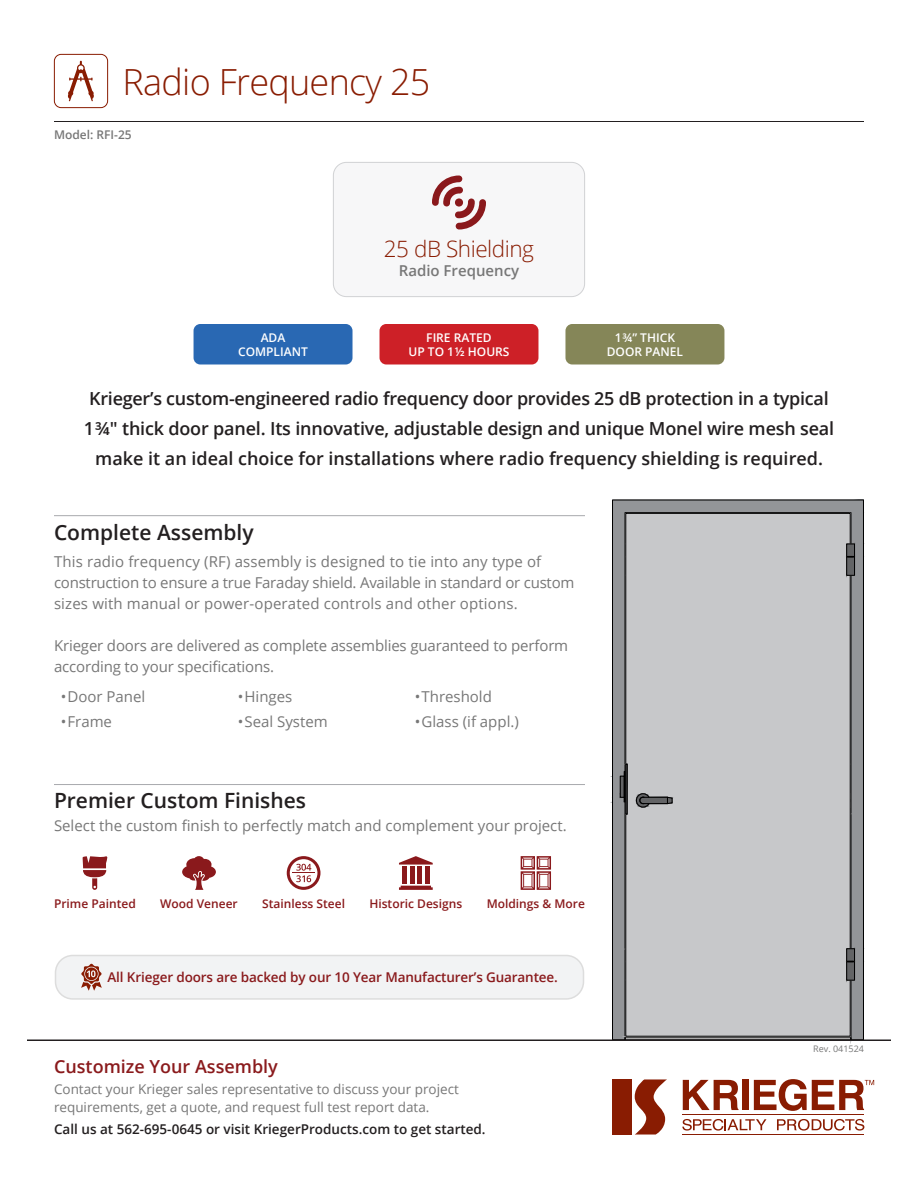
<style>
.page{position:relative;width:918px;height:1188px;background:#fff}
.page>*{position:absolute;margin:0;border:0;box-sizing:border-box;transform-origin:0 0}
.t1{font:300 36px "Open Sans";letter-spacing:-.02em;color:#891c02}
.Ratings_-_Title{font:300 22.5px "Open Sans";letter-spacing:-.02em;color:#891c02}
.Body_-_Section_Title_with_Rule{font:600 21px "Open Sans";color:#231f20}
.Text_-_Intro{font:600 18px/30px "Open Sans";letter-spacing:-.01em;color:#231f20;text-align:center}
.t2{font:600 18px "Open Sans";color:#8a1a1c}
.Text_-_Summary{font:15px/21px "Open Sans";color:#777}
.Ratings_-_Subhead{font:600 15px "Open Sans";color:#777}
.Text_-_Summary-2{font:13.5px/18px "Open Sans";color:#777}
.Text_-_Summary-3{font:600 13.5px "Open Sans";color:#231f20}
.t3{font:600 13.5px "Open Sans";letter-spacing:-.01em;color:#8a1a1c}
.Ratings_-_Subhead-2{font:600 12px "Open Sans";color:#8a1a1c}
.t4{font:600 12px/14.4px "Open Sans";color:#fff;text-align:center}
.t5{font:600 12px "Open Sans";color:#777}
.t6{font:9px "Open Sans";color:#777}
</style>
<div class="page">
<svg style="left:612px;top:499px;width:252px;height:541px;background:#babbbd"></svg>
<div style="left:625px;top:764px;width:3px;height:51px;border:1px solid #000"></div>
<div style="left:624px;top:771px;width:2px;height:32px;border:1px solid #000"></div>
<div style="left:620px;top:776px;width:5px;height:22px;border:1px solid #000"></div>
<div style="left:380px;top:324px;width:158px;height:40px;background:#cd2027;border-radius:7px"></div>
<div style="left:194px;top:324px;width:159px;height:40px;background:#2968b3;border-radius:7px"></div>
<div style="left:565px;top:324px;width:159px;height:40px;background:#858658;border-radius:7px"></div>
<hr style="left:54px;top:784px;width:531px;height:1px;background:#a8a9ad">
<svg style="left:521px;top:856px;width:30px;height:34px"></svg>
<svg style="left:399px;top:886px;width:34px;height:4px"></svg>
<div style="left:402px;top:866px;width:5px;height:18px;background:#8a191c"></div>
<hr style="left:410px;top:866px;width:4px;height:18px;background:#8a191c">
<hr style="left:418px;top:866px;width:4px;height:18px;background:#8a191c">
<hr style="left:425px;top:866px;width:4px;height:18px;background:#8a191c">
<svg style="left:399px;top:856px;width:34px;height:9px"></svg>
<svg style="left:287px;top:856px;width:33px;height:34px"></svg>
<svg style="left:182px;top:856px;width:34px;height:34px"></svg>
<svg style="left:82px;top:856px;width:25px;height:34px"></svg>
<hr style="left:54px;top:515px;width:531px;height:1px;background:#a8a9ad">
<div style="left:56px;top:956px;width:528px;height:43px;background:#f2f3f4;border-radius:17px"></div>
<div style="left:55px;top:955px;width:529px;height:45px;border:2px solid #ddd;border-radius:17px"></div>
<svg style="left:81px;top:964px;width:21px;height:27px"></svg>
<div style="left:333px;top:162px;width:252px;height:135px;background:#f7f7f8;border-radius:13px"></div>
<div style="left:333px;top:162px;width:252px;height:135px;border:1px solid #d1d2d4;border-radius:13px"></div>
<svg style="left:432px;top:176px;width:54px;height:53px"></svg>
<div style="left:612px;top:1079px;width:19px;height:56px;background:#891c02"></div>
<svg style="left:635px;top:1079px;width:32px;height:56px"></svg>
<svg style="left:683px;top:1080px;width:55px;height:30px"></svg>
<div style="left:742px;top:1080px;width:7px;height:30px;background:#891c02"></div>
<hr style="left:683px;top:1115px;width:181px;height:1px;background:#891c02">
<svg style="left:682px;top:1119px;width:84px;height:12px"></svg>
<svg style="left:777px;top:1119px;width:87px;height:12px"></svg>
<hr style="left:683px;top:1134px;width:181px;height:1px;background:#891c02">
<svg style="left:754px;top:1079px;width:120px;height:32px"></svg>
<hr style="left:27px;top:1040px;width:864px;height:1px;background:#231f20">
<hr style="left:54px;top:121px;width:810px;height:1px;background:#231f20">
<div style="left:54px;top:54px;width:54px;height:54px;border:1px solid #891c02;border-radius:7px"></div>
<svg style="left:68px;top:61px;width:26px;height:40px"></svg>
<h1 class="t1" style="left:123px;top:57px;width:309px">Radio Frequency 25</h1>
<p class="t5" style="left:54px;top:126px;width:79px">Model: RFI-25</p>
<p class="Ratings_-_Title" style="left:384px;top:233px;width:152px">25 dB Shielding</p>
<p class="Ratings_-_Subhead" style="left:399px;top:260px;width:122px">Radio Frequency</p>
<p class="t4" style="left:238px;top:330px;width:71px">ADA<br>COMPLIANT</p>
<p class="t4" style="left:615px;top:330px;width:62px">1 ¾” THICK</p>
<p class="t4" style="left:426px;top:330px;width:67px">FIRE RATED</p>
<p class="t4" style="left:408px;top:344px;width:103px">UP TO 1 ½ HOURS</p>
<p class="t4" style="left:607px;top:344px;width:78px">DOOR PANEL</p>
<p class="Text_-_Intro" style="left:84px;top:383px;width:752px">Krieger’s custom-engineered radio frequency door provides 25 dB protection in a typical<br>1 ¾" thick door panel. Its innovative, adjustable design and unique Monel wire mesh seal make it an ideal choice for installations where radio frequency shielding is required.</p>
<p class="Body_-_Section_Title_with_Rule" style="left:54px;top:518px;width:201px">Complete Assembly</p>
<p class="Text_-_Summary" style="left:54px;top:551px;width:522px">This radio frequency (RF) assembly is designed to tie into any type of construction to ensure a true Faraday shield. Available in standard or custom sizes with manual or power-operated controls and other options.</p>
<p class="Text_-_Summary" style="left:54px;top:635px;width:516px">Krieger doors are delivered as complete assemblies guaranteed to perform according to your specifications.</p>
<p class="Text_-_Summary" style="left:61px;top:686px;width:86px">•Door Panel</p>
<p class="Text_-_Summary" style="left:61px;top:711px;width:53px">•Frame</p>
<p class="Text_-_Summary" style="left:238px;top:686px;width:56px">•Hinges</p>
<p class="Text_-_Summary" style="left:238px;top:711px;width:92px">•Seal System</p>
<p class="Body_-_Section_Title_with_Rule" style="left:54px;top:786px;width:254px">Premier Custom Finishes</p>
<p class="Text_-_Summary" style="left:415px;top:686px;width:79px">•Threshold</p>
<p class="Text_-_Summary" style="left:415px;top:711px;width:106px">•Glass (if appl.)</p>
<p class="Text_-_Summary" style="left:54px;top:815px;width:514px">Select the custom finish to perfectly match and complement your project.</p>
<p class="Ratings_-_Subhead-2" style="left:54px;top:895px;width:83px">Prime Painted</p>
<p class="Ratings_-_Subhead-2" style="left:160px;top:895px;width:79px">Wood Veneer</p>
<p class="Ratings_-_Subhead-2" style="left:262px;top:895px;width:84px">Stainless Steel</p>
<p class="Ratings_-_Subhead-2" style="left:369px;top:895px;width:94px">Historic Designs</p>
<p class="Ratings_-_Subhead-2" style="left:487px;top:895px;width:100px">Moldings &amp; More</p>
<p class="t3" style="left:107px;top:968px;width:452px">All Krieger doors are backed by our 10 Year Manufacturer’s Guarantee.</p>
<p class="t2" style="left:54px;top:1055px;width:225px">Customize Your Assembly</p>
<p class="Text_-_Summary-2" style="left:54px;top:1079px;width:406px">Contact your Krieger sales representative to discuss your project requirements, get a quote, and request full test report data.</p>
<p class="Text_-_Summary-3" style="left:54px;top:1120px;width:433px">Call us at 562-695-0645 or visit KriegerProducts.com to get started.</p>
<p class="t6" style="left:813px;top:1043px;width:52px">Rev. 041524</p>
</div>
